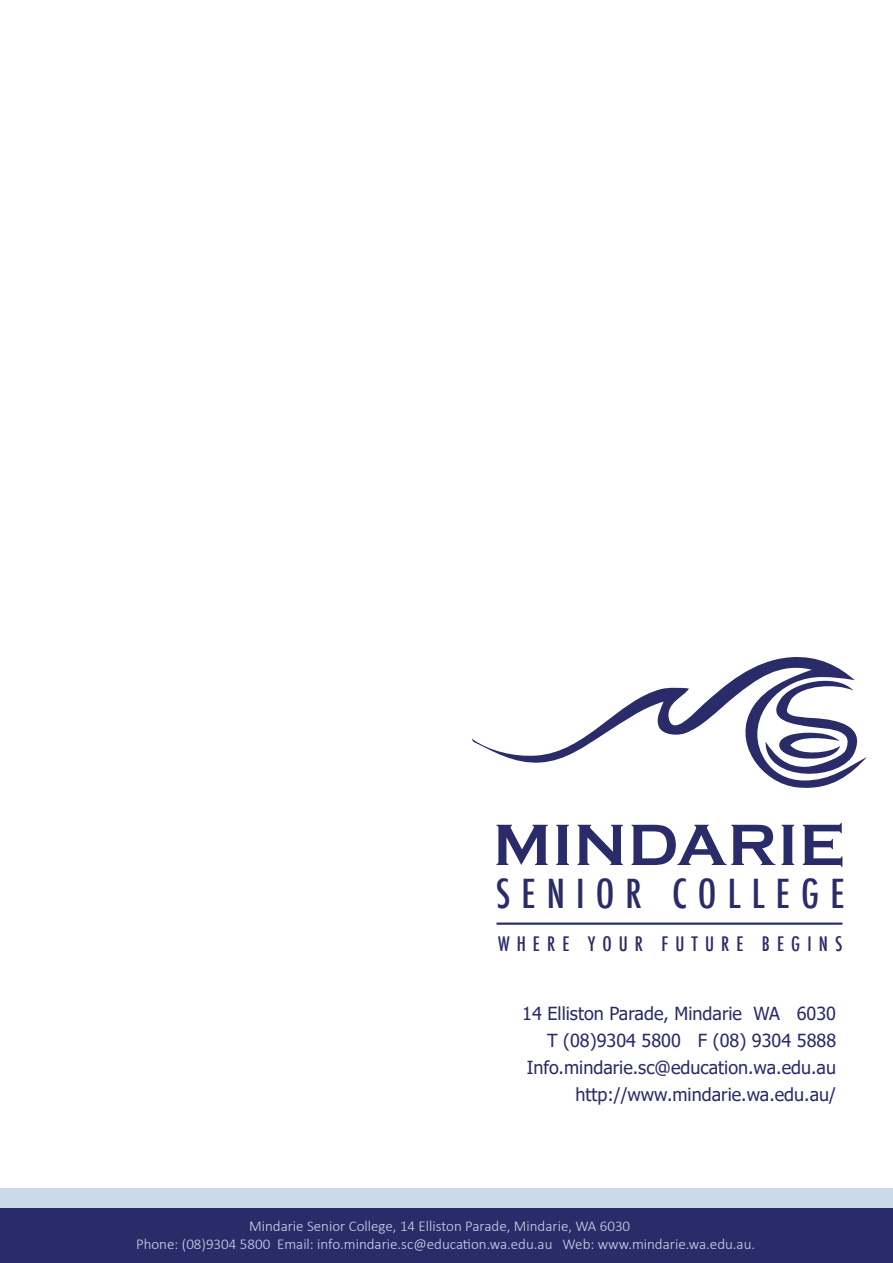
<style>
.page{position:relative;width:893px;height:1263px;background:#fff}
.page>*{position:absolute;margin:0;border:0;box-sizing:border-box;transform-origin:0 0}
.t1{font:500 condensed 39px "Futura";letter-spacing:.285em;color:#2a2c69}
.t2{font:500 condensed 19.5px "Futura";letter-spacing:.365em;color:#2a2c69}
.t3{font:18px/27px "Tahoma";color:#2a2c69;text-align:right}
.t4{font:300 15px/18.5px "Calibri";color:#cbdaeb}
</style>
<div class="page">
<div style="left:0;top:1188px;width:893px;height:20px;background:#cbdaeb"></div>
<div style="left:0;top:1208px;width:893px;height:55px;background:#2a2c69"></div>
<svg style="left:496px;top:825px;width:52px;height:40px"></svg>
<svg style="left:556px;top:825px;width:13px;height:40px"></svg>
<svg style="left:577px;top:825px;width:46px;height:40px"></svg>
<svg style="left:632px;top:825px;width:143px;height:40px"></svg>
<svg style="left:782px;top:825px;width:12px;height:40px"></svg>
<svg style="left:803px;top:823px;width:39px;height:44px"></svg>
<svg style="left:472px;top:657px;width:395px;height:131px"></svg>
<hr style="left:496px;top:922px;width:346px;height:3px;background:#2a2c69">
<h1 class="t1" style="left:496px;top:868px;width:350px">SENIOR COLLEGE</h1>
<h2 class="t2" style="left:498px;top:931px;width:346px">WHERE YOUR FUTURE BEGINS</h2>
<p class="t3" style="left:522px;top:1001px;width:316px">14 Elliston Parade, Mindarie WA 6030<br>T (08)9304 5800 F (08) 9304 5888<br>Info.mindarie.sc@education.wa.edu.au http://www.mindarie.wa.edu.au/</p>
<p class="t4" style="left:136px;top:1216px;width:621px;text-indent:113px">Mindarie Senior College, 14 Elliston Parade, Mindarie, WA 6030<br>Phone: (08)9304 5800 Email: info.mindarie.sc@education.wa.edu.au Web: www.mindarie.wa.edu.au.</p>
</div>
